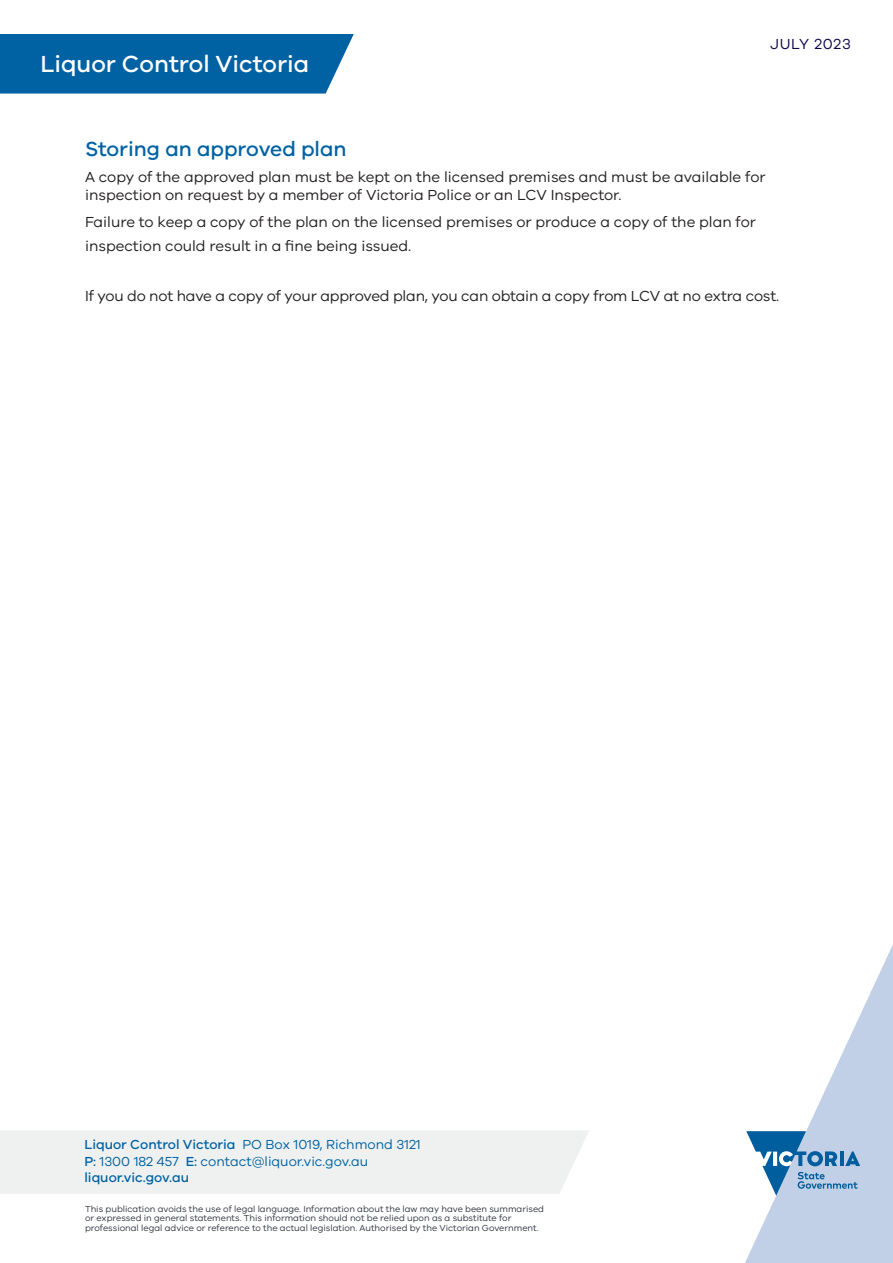
<style>
.page{position:relative;width:893px;height:1263px;background:#fff}
.page>*{position:absolute;margin:0;border:0;box-sizing:border-box;transform-origin:0 0}
.pull_out_box_texts{font:500 24px "VIC";color:#fff}
.t1{font:500 21px "VIC";color:#0062a3}
.body_text{font:15px/18px "VIC";color:#231f20}
.t2{font:15px "VIC";letter-spacing:.05em;color:#0d0449}
.t3{font:13.5px "VIC";color:#0062a3}
.t4{font:500 13.5px "VIC";color:#0062a3}
.body_text-2{font:9px/9.8px "VIC";color:#323640}
.s1{font-weight:500}
</style>
<div class="page">
<div style="left:0;top:34px;width:354px;height:60px;background:#0062a3"></div>
<div style="left:0;top:1130px;width:589px;height:64px;background:#eff1f0"></div>
<svg style="left:745px;top:945px;width:148px;height:318px"></svg>
<svg style="left:746px;top:1131px;width:114px;height:65px"></svg>
<p class="pull_out_box_texts" style="left:40px;top:49px;width:270px">Liquor Control Victoria</p>
<p class="t2" style="left:770px;top:35px;width:82px">JULY 2023</p>
<p class="t1" style="left:85px;top:136px;width:263px">Storing an approved plan</p>
<p class="body_text" style="left:85px;top:168px;width:682px">A copy of the approved plan must be kept on the licensed premises and must be available for inspection on request by a member of Victoria Police or an LCV Inspector.</p>
<p class="body_text" style="left:85px;top:209px;width:673px;line-height:24px">Failure to keep a copy of the plan on the licensed premises or produce a copy of the plan for inspection could result in a fine being issued.</p>
<p class="body_text" style="left:85px;top:287px;width:696px">If you do not have a copy of your approved plan, you can obtain a copy from LCV at no extra cost.</p>
<p class="t3" style="left:84px;top:1137px;width:338px"><span class="s1">Liquor Control Victoria</span> PO Box 1019, Richmond 3121</p>
<p class="t3" style="left:84px;top:1153px;width:285px"><span class="s1">P:</span> 1300 182 457 <span class="s1">E:</span> contact@liquor.vic.gov.au</p>
<p class="t4" style="left:84px;top:1170px;width:106px">liquor.vic.gov.au</p>
<p class="body_text-2" style="left:85px;top:1203px;width:461px">This publication avoids the use of legal language. Information about the law may have been summarised or expressed in general statements. This information should not be relied upon as a substitute for professional legal advice or reference to the actual legislation. Authorised by the Victorian Government.</p>
</div>
